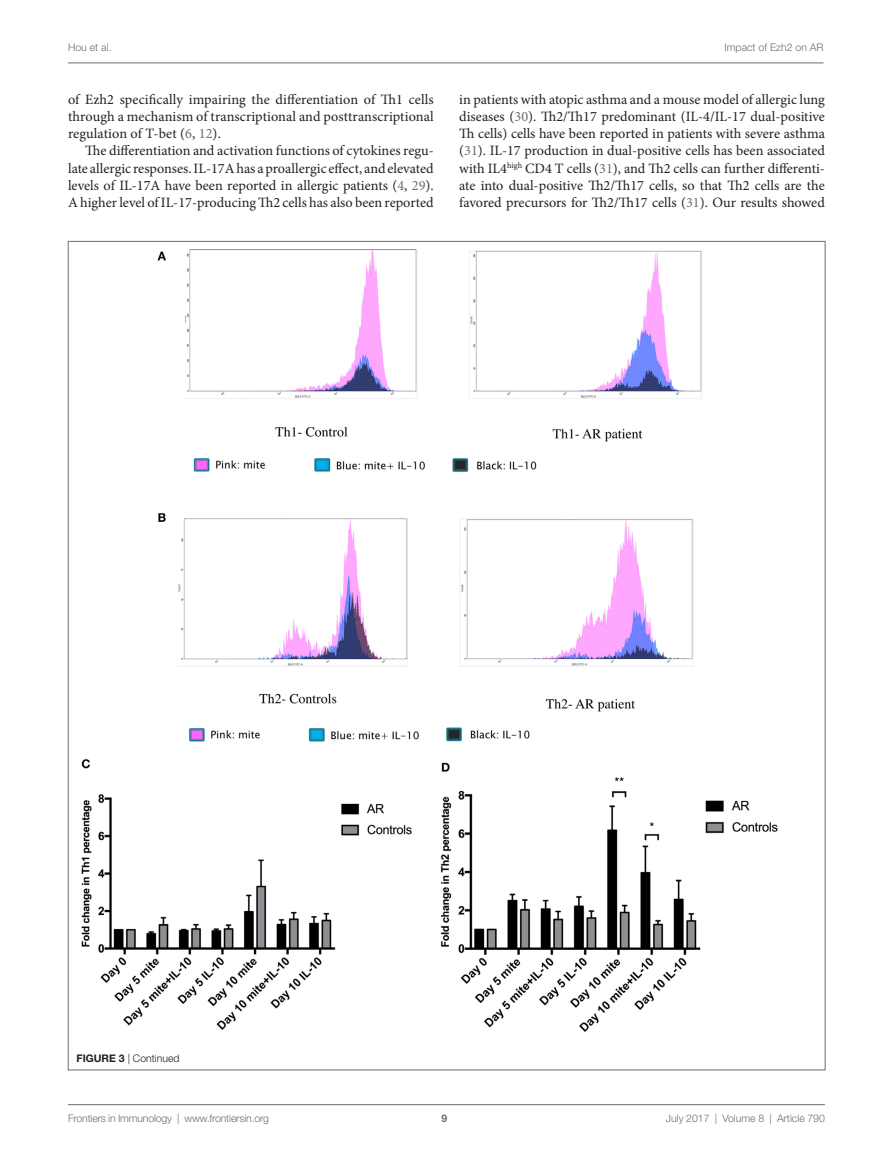
<style>
.page{position:relative;width:893px;height:1170px;background:#fff}
.page>*{position:absolute;margin:0;border:0;box-sizing:border-box;transform-origin:0 0}
.t1{font:14.25px/17.2px "Minion Pro";color:#231f20;text-align:justify}
.t2{font:300 10.5px "Helvetica Neue LT Std";letter-spacing:-.005em;color:#6c6d70}
.t3{font:300 10.5px "Helvetica Neue LT Std";color:#231f20}
.t4{font:700 10.5px "Helvetica Neue LT Std";color:#6c6d70}
.s1{color:#6c6d70}
.s2{font-weight:700}
</style>
<div class="page">
<img style="left:81px;top:250px;width:697px;height:781px">
<hr style="left:68px;top:1104px;width:757px;height:1px;background:#6c6d70">
<hr style="left:68px;top:63px;width:755px;height:1px;background:#6c6d70">
<p class="t2" style="left:68px;top:41px;width:45px">Hou et al.</p>
<p class="t2" style="left:724px;top:41px;width:101px">Impact of Ezh2 on AR</p>
<p class="t1" style="left:68px;top:90px;width:367px">of Ezh2 specifically impairing the differentiation of Th1 cells through a mechanism of transcriptional and posttranscriptional regulation of T-bet (<span class="s1">6</span>, <span class="s1">12</span>).</p>
<p class="t1" style="left:68px;top:142px;width:367px;text-indent:17px">The differentiation and activation functions of cytokines regu&shy;late allergic responses. IL-17A has a proallergic effect, and elevated levels of IL-17A have been reported in allergic patients (<span class="s1">4</span>, <span class="s1">29</span>).<br>A higher level of IL-17-producing Th2 cells has also been reported</p>
<p class="t1" style="left:459px;top:90px;width:367px">in patients with atopic asthma and a mouse model of allergic lung diseases (<span class="s1">30</span>). Th2/Th17 predominant (IL-4/IL-17 dual-positive Th cells) cells have been reported in patients with severe asthma (<span class="s1">31</span>). IL-17 production in dual-positive cells has been associated with IL4<sup>high</sup> CD4 T cells (<span class="s1">31</span>), and Th2 cells can further differenti&shy;ate into dual-positive Th2/Th17 cells, so that Th2 cells are the favored precursors for Th2/Th17 cells (<span class="s1">31</span>). Our results showed</p>
<p class="t3" style="left:77px;top:1051px;width:105px"><span class="s2">FIGURE 3</span> | Continued</p>
<p class="t2" style="left:68px;top:1111px;width:203px">Frontiers in Immunology | www.frontiersin.org</p>
<p class="t2" style="left:666px;top:1111px;width:161px">July 2017 | Volume 8 | Article 790</p>
<p class="t4" style="left:441px;top:1111px;width:7px">9</p>
</div>
